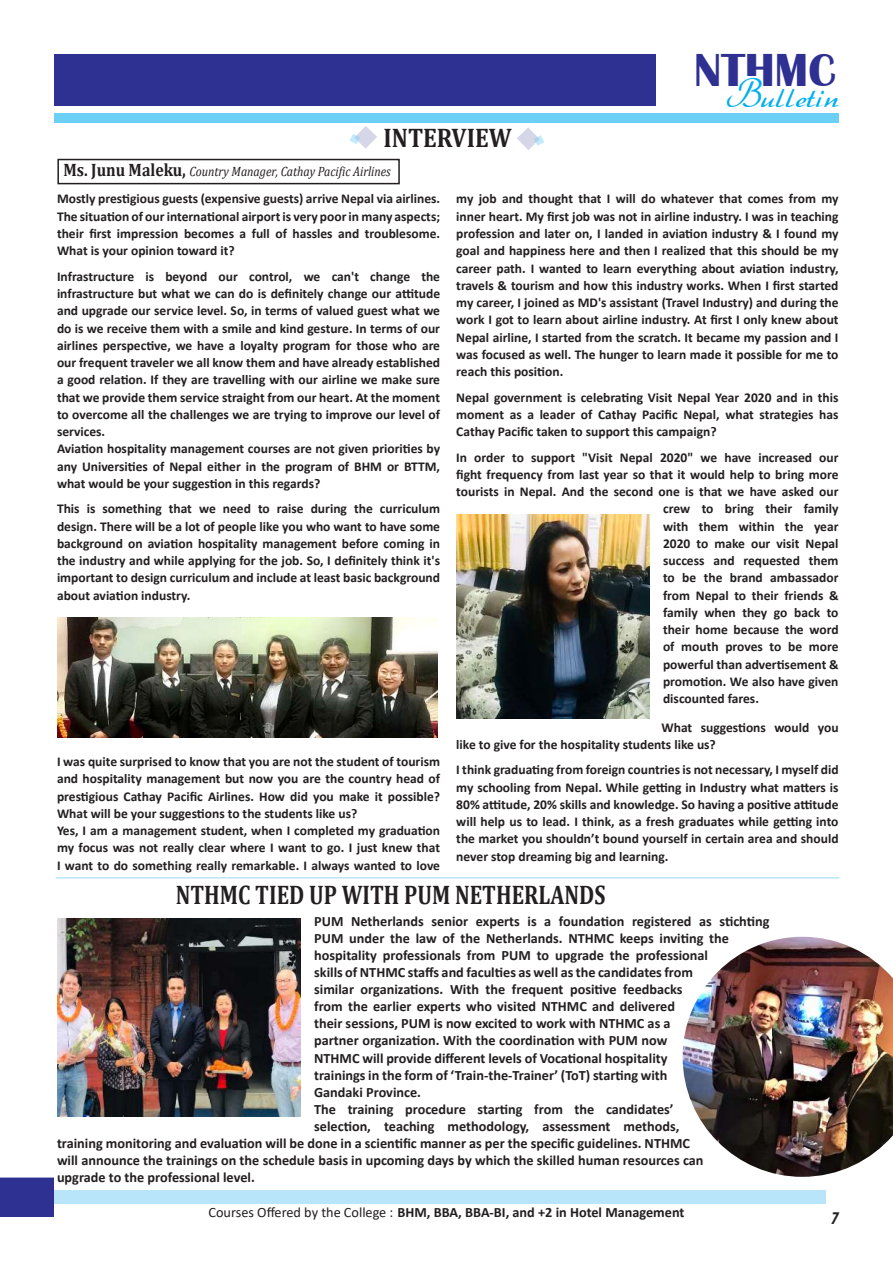
<style>
.page{position:relative;width:893px;height:1263px;background:#fff}
.page>*{position:absolute;margin:0;border:0;box-sizing:border-box;transform-origin:0 0}
.t1{font:700 47.7px "Britannic";color:#2e3092;scale:.95 1}
.t2{font:37.35px "Dahrlin";letter-spacing:.04em;color:#00aeef;scale:.95 1}
.t3{font:700 27px "Cambria";color:#231f20;scale:.8 1}
.t4{font:700 27px "Cambria";color:#231f20;scale:.88 1}
.t5{font:italic 700 condensed 18px "Myriad Pro";color:#231f20}
.t6{font:700 14.25px "Calibri";color:#231f20}
.t7{font:700 13.5px/17.2px "Calibri";color:#231f20;text-align:justify}
.t8{font:italic 13.5px "Cambria";color:#231f20;scale:.88 1}
.s1{font-weight:700;font-style:normal;font-size:18px}
.s2{font-weight:400}
</style>
<div class="page">
<div style="left:54px;top:55px;width:602px;height:51px;background:#2e3092"></div>
<div style="left:54px;top:113px;width:785px;height:10px;background:#6bcff6"></div>
<div style="left:54px;top:1190px;width:772px;height:14px;background:#b9e5fa"></div>
<div style="left:0;top:1177px;width:54px;height:40px;background:#2e3092;border:2px solid #2e3092"></div>
<img style="left:456px;top:514px;width:194px;height:204px">
<svg style="left:517px;top:128px;width:27px;height:22px"></svg>
<svg style="left:349px;top:126px;width:28px;height:22px"></svg>
<div style="left:57px;top:159px;width:343px;height:25px;border:2px solid #231f20"></div>
<img style="left:57px;top:618px;width:380px;height:119px">
<img style="left:57px;top:918px;width:244px;height:199px">
<img style="left:683px;top:937px;width:210px;height:240px">
<hr style="left:56px;top:877px;width:783px;height:1px;background:#b9e5fa">
<h1 class="t1" style="left:694px;top:43px;width:150px">NTHMC</h1>
<h2 class="t2" style="left:726px;top:71px;width:121px">Bulletin</h2>
<h3 class="t4" style="left:384px;top:119px;width:147px">INTERVIEW</h3>
<p class="t8" style="left:63px;top:162px;width:373px"><span class="s1">Ms. Junu Maleku,</span> Country Manager, Cathay Pacific Airlines</p>
<p class="t7" style="left:57px;top:190px;width:385px">Mostly prestigious guests (expensive guests) arrive Nepal via airlines.<br>The situation of our international airport is very poor in many aspects; their first impression becomes a full of hassles and troublesome.<br>What is your opinion toward it?</p>
<p class="t7" style="left:57px;top:267px;width:385px;text-align:left">Infrastructure is beyond our control, we can't change the infrastructure but what we can do is definitely change our attitude and upgrade our service level. So, in terms of valued guest what we do is we receive them with a smile and kind gesture. In terms of our airlines perspective, we have a loyalty program for those who are our frequent traveler we all know them and have already established a good relation. If they are travelling with our airline we make sure that we provide them service straight from our heart. At the moment to overcome all the challenges we are trying to improve our level of services.<br>Aviation hospitality management courses are not given priorities by any Universities of Nepal either in the program of BHM or BTTM, what would be your suggestion in this regards?</p>
<p class="t7" style="left:57px;top:500px;width:385px">This is something that we need to raise during the curriculum design. There will be a lot of people like you who want to have some background on aviation hospitality management before coming in the industry and while applying for the job. So, I definitely think it's important to design curriculum and include at least basic background about aviation industry.</p>
<p class="t7" style="left:456px;top:190px;width:384px">my job and thought that I will do whatever that comes from my inner heart. My first job was not in airline industry. I was in teaching profession and later on, I landed in aviation industry &amp; I found my goal and happiness here and then I realized that this should be my career path. I wanted to learn everything about aviation industry, travels &amp; tourism and how this industry works. When I first started my career, I joined as MD's assistant (Travel Industry) and during the work I got to learn about airline industry. At first I only knew about Nepal airline, I started from the scratch. It became my passion and I was focused as well. The hunger to learn made it possible for me to reach this position.</p>
<p class="t7" style="left:456px;top:388px;width:384px">Nepal government is celebrating Visit Nepal Year 2020 and in this moment as a leader of Cathay Pacific Nepal, what strategies has Cathay Pacific taken to support this campaign?</p>
<p class="t7" style="left:456px;top:448px;width:384px">In order to support "Visit Nepal 2020" we have increased our</p>
<p class="t7" style="left:456px;top:465px;width:384px">fight frequency from last year so that it would help to bring more</p>
<p class="t7" style="left:456px;top:483px;width:384px">tourists in Nepal. And the second one is that we have asked our</p>
<p class="t7" style="left:663px;top:500px;width:177px">crew to bring their family</p>
<p class="t7" style="left:663px;top:517px;width:177px">with them within the year</p>
<p class="t7" style="left:663px;top:534px;width:177px">2020 to make our visit Nepal</p>
<p class="t7" style="left:663px;top:552px;width:177px">success and requested them</p>
<p class="t7" style="left:663px;top:569px;width:177px">to be the brand ambassador</p>
<p class="t7" style="left:663px;top:586px;width:177px">from Nepal to their friends &amp;</p>
<p class="t7" style="left:663px;top:603px;width:177px">family when they go back to</p>
<p class="t7" style="left:663px;top:621px;width:177px">their home because the word</p>
<p class="t7" style="left:663px;top:638px;width:177px">of mouth proves to be more</p>
<p class="t7" style="left:663px;top:655px;width:177px">powerful than advertisement &amp;</p>
<p class="t7" style="left:663px;top:672px;width:177px">promotion. We also have given</p>
<p class="t7" style="left:663px;top:690px;width:97px">discounted fares.</p>
<p class="t7" style="left:456px;top:718px;width:384px;text-indent:205px">What suggestions would you like to give for the hospitality students like us?</p>
<p class="t7" style="left:456px;top:761px;width:384px">I think graduating from foreign countries is not necessary, I myself did my schooling from Nepal. While getting in Industry what matters is 80% attitude, 20% skills and knowledge. So having a positive attitude will help us to lead. I think, as a fresh graduates while getting into the market you shouldn’t bound yourself in certain area and should never stop dreaming big and learning.</p>
<h3 class="t3" style="left:176px;top:875px;width:538px">NTHMC TIED UP WITH PUM NETHERLANDS</h3>
<p class="t6" style="left:314px;top:911px;width:457px">PUM Netherlands senior experts is a foundation registered as stichting</p>
<p class="t6" style="left:314px;top:928px;width:416px">PUM under the law of the Netherlands. NTHMC keeps inviting the</p>
<p class="t6" style="left:314px;top:945px;width:395px">hospitality professionals from PUM to upgrade the professional</p>
<p class="t6" style="left:314px;top:962px;width:380px">skills of NTHMC staffs and faculties as well as the candidates from</p>
<p class="t6" style="left:314px;top:979px;width:370px">similar organizations. With the frequent positive feedbacks</p>
<p class="t6" style="left:314px;top:996px;width:362px">from the earlier experts who visited NTHMC and delivered</p>
<p class="t6" style="left:314px;top:1013px;width:358px">their sessions, PUM is now excited to work with NTHMC as a</p>
<p class="t6" style="left:314px;top:1031px;width:355px">partner organization. With the coordination with PUM now</p>
<p class="t6" style="left:314px;top:1048px;width:355px">NTHMC will provide different levels of Vocational hospitality</p>
<p class="t6" style="left:314px;top:1065px;width:355px">trainings in the form of ‘Train-the-Trainer’ (ToT) starting with</p>
<p class="t6" style="left:314px;top:1082px;width:108px">Gandaki Province.</p>
<p class="t6" style="left:314px;top:1099px;width:361px">The training procedure starting from the candidates’</p>
<p class="t6" style="left:314px;top:1116px;width:367px">selection, teaching methodology, assessment methods,</p>
<p class="t6" style="left:57px;top:1133px;width:635px">training monitoring and evaluation will be done in a scientific manner as per the specific guidelines. NTHMC</p>
<p class="t6" style="left:57px;top:1150px;width:648px">will announce the trainings on the schedule basis in upcoming days by which the skilled human resources can</p>
<p class="t6" style="left:57px;top:1167px;width:199px">upgrade to the professional level.</p>
<p class="t7" style="left:57px;top:753px;width:385px;text-align:left">I was quite surprised to know that you are not the student of tourism and hospitality management but now you are the country head of prestigious Cathay Pacific Airlines. How did you make it possible?<br>What will be your suggestions to the students like us?<br>Yes, I am a management student, when I completed my graduation my focus was not really clear where I want to go. I just knew that I want to do something really remarkable. I always wanted to love</p>
<p class="t6" style="left:208px;top:1202px;width:478px"><span class="s2">Courses Offered by the College :</span> BHM, BBA, BBA-BI, and +2 in Hotel Management</p>
<h3 class="t5" style="left:831px;top:1207px;width:9px">7</h3>
</div>
